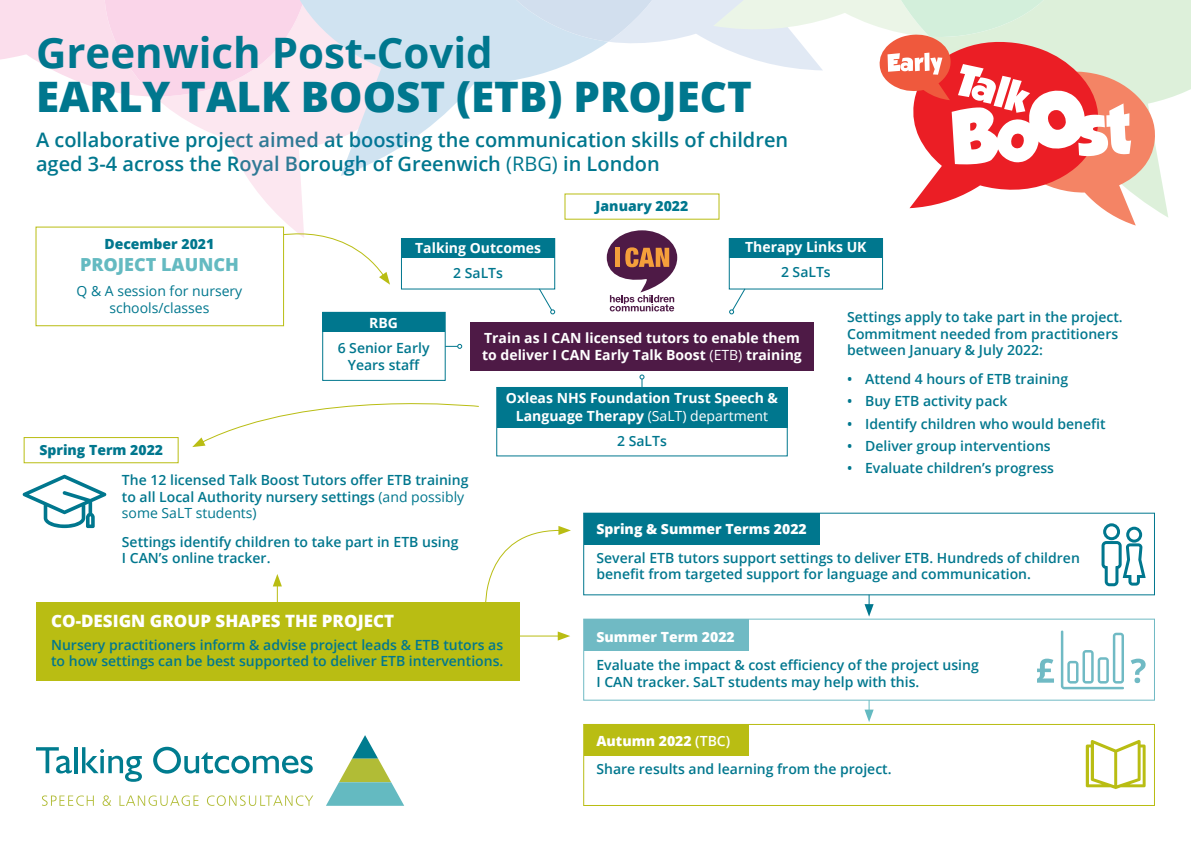
<style>
.page{position:relative;width:1191px;height:842px;background:#fff}
.page>*{position:absolute;margin:0;border:0;box-sizing:border-box;transform-origin:0 0}
.t1{font:800 42px "Open Sans";color:#00778e}
.t2{font:700 42px "Open Sans";color:#00778e}
.t3{font:600 20px/24px "Open Sans";color:#00778e}
.t4{font:800 18px "Open Sans";color:#64bac1}
.t5{font:800 17px "Open Sans";color:#fff}
.t6{font:600 14px/16.8px "Open Sans";color:#00778e}
.t7{font:700 14px/18px "Open Sans";color:#fff;text-align:center}
.t8{font:800 14px "Open Sans";color:#fff}
.t9{font:800 14px "Open Sans";color:#00778e}
.t10{font:14px/16.8px "Open Sans";color:#00778e;text-align:center}
.s1{font-weight:400}
.s2{font-weight:600}
</style>
<div class="page">
<hr style="left:277px;top:585px;width:1px;height:43px;background:#b9bd13">
<svg style="left:273px;top:574px;width:9px;height:12px"></svg>
<div style="left:584px;top:513px;width:235px;height:31px;background:#00778e"></div>
<div style="left:584px;top:619px;width:164px;height:32px;background:#70bac4"></div>
<div style="left:584px;top:724px;width:164px;height:31px;background:#b9bd13"></div>
<div style="left:36px;top:602px;width:483px;height:79px;background:#b9bd13"></div>
<div style="left:24px;top:437px;width:155px;height:26px;background:#fff;border:1px solid #b9bd13"></div>
<svg style="left:42px;top:795px;width:52px;height:11px"></svg>
<svg style="left:103px;top:795px;width:8px;height:11px"></svg>
<svg style="left:119px;top:795px;width:80px;height:11px"></svg>
<svg style="left:207px;top:795px;width:106px;height:11px"></svg>
<svg style="left:36px;top:747px;width:36px;height:26px"></svg>
<hr style="left:74px;top:747px;width:3px;height:26px;background:#007c8f">
<svg style="left:82px;top:747px;width:60px;height:35px"></svg>
<svg style="left:153px;top:747px;width:160px;height:27px"></svg>
<svg style="left:326px;top:735px;width:78px;height:71px"></svg>
<div style="left:497px;top:387px;width:290px;height:41px;background:#00778e"></div>
<div style="left:496px;top:387px;width:291px;height:69px;border:1px solid #00778e"></div>
<div style="left:470px;top:322px;width:344px;height:48px;background:#4e1a46"></div>
<div style="left:401px;top:239px;width:153px;height:19px;background:#00778e"></div>
<div style="left:401px;top:238px;width:154px;height:51px;border:1px solid #00778e"></div>
<svg style="left:154px;top:97px;width:149px;height:130px"></svg>
<svg style="left:0;top:0;width:278px;height:97px;background:#fbddec"></svg>
<svg style="left:278px;top:0;width:199px;height:176px"></svg>
<svg style="left:1155px;top:0;width:36px;height:217px"></svg>
<svg style="left:266px;top:216px;width:124px;height:69px"></svg>
<svg style="left:485px;top:526px;width:86px;height:81px"></svg>
<svg style="left:192px;top:403px;width:287px;height:44px"></svg>
<div style="left:36px;top:227px;width:248px;height:99px;background:#fff;border:1px solid #b9bd13"></div>
<div style="left:323px;top:312px;width:122px;height:20px;background:#00778e"></div>
<div style="left:322px;top:312px;width:124px;height:69px;border:1px solid #00778e"></div>
<svg style="left:477px;top:0;width:678px;height:314px"></svg>
<svg style="left:445px;top:344px;width:17px;height:5px"></svg>
<svg style="left:639px;top:374px;width:5px;height:15px"></svg>
<svg style="left:23px;top:475px;width:83px;height:53px"></svg>
<div style="left:583px;top:724px;width:572px;height:82px;border:1px solid #b9bd13"></div>
<svg style="left:1085px;top:740px;width:60px;height:49px"></svg>
<div style="left:583px;top:619px;width:572px;height:82px;border:1px solid #70bac4"></div>
<svg style="left:1060px;top:630px;width:64px;height:59px"></svg>
<svg style="left:1037px;top:659px;width:17px;height:24px"></svg>
<svg style="left:1130px;top:659px;width:15px;height:24px"></svg>
<div style="left:583px;top:513px;width:572px;height:82px;border:1px solid #00778e"></div>
<svg style="left:1101px;top:523px;width:44px;height:63px"></svg>
<svg style="left:864px;top:595px;width:9px;height:22px"></svg>
<svg style="left:864px;top:700px;width:9px;height:22px"></svg>
<hr style="left:516px;top:635px;width:43px;height:1px;background:#b9bd13">
<svg style="left:558px;top:631px;width:12px;height:10px"></svg>
<p class="t2" style="left:36px;top:23px;width:458px">Greenwich Post-Covid</p>
<p class="t1" style="left:36px;top:64px;width:717px">EARLY TALK BOOST (ETB) PROJECT</p>
<p class="t3" style="left:36px;top:127px;width:753px">A collaborative project aimed at boosting the communication skills of children aged 3-4 across the Royal Borough of Greenwich <span class="s1">(RBG)</span> in London</p>
<p class="t9" style="left:595px;top:195px;width:94px">January 2022</p>
<p class="t9" style="left:104px;top:233px;width:111px">December 2021</p>
<p class="t4" style="left:80px;top:251px;width:160px">PROJECT LAUNCH</p>
<p class="t10" style="left:76px;top:282px;width:167px">Q &amp; A session for nursery schools/classes</p>
<p class="t7" style="left:745px;top:238px;width:123px">Therapy Links UK</p>
<p class="t6" style="left:781px;top:264px;width:51px">2 SaLTs</p>
<p class="t7" style="left:415px;top:238px;width:127px">Talking Outcomes</p>
<p class="t6" style="left:453px;top:264px;width:51px">2 SaLTs</p>
<p class="t6" style="left:847px;top:308px;width:277px">Settings apply to take part in the project.<br>Commitment needed from practitioners between January &amp; July 2022:</p>
<p class="t6" style="left:847px;top:370px;width:222px">• Attend 4 hours of ETB training</p>
<p class="t6" style="left:847px;top:392px;width:162px">• Buy ETB activity pack</p>
<p class="t6" style="left:847px;top:415px;width:260px">• Identify children who would benefit</p>
<p class="t6" style="left:847px;top:437px;width:205px">• Deliver group interventions</p>
<p class="t6" style="left:847px;top:460px;width:208px">• Evaluate children’s progress</p>
<p class="t7" style="left:369px;top:313px;width:30px">RBG</p>
<p class="t6" style="left:338px;top:339px;width:93px;text-align:center">6 Senior Early<br>Years staff</p>
<p class="t7" style="left:482px;top:329px;width:321px;line-height:16.8px;text-align:left">Train as I CAN licensed tutors to enable them to deliver I CAN Early Talk Boost <span class="s1">(ETB)</span> training</p>
<p class="t7" style="left:506px;top:389px;width:274px">Oxleas NHS Foundation Trust Speech &amp;<br>Language Therapy <span class="s1">(SaLT) department</span></p>
<p class="t6" style="left:617px;top:433px;width:51px">2 SaLTs</p>
<p class="t9" style="left:39px;top:439px;width:125px">Spring Term 2022</p>
<p class="t6" style="left:122px;top:471px;width:348px">The 12 licensed Talk Boost Tutors offer ETB training to all Local Authority nursery settings <span class="s1">(and possibly some SaLT students)</span></p>
<p class="t6" style="left:122px;top:533px;width:338px">Settings identify children to take part in ETB using<br>I CAN’s online tracker.</p>
<p class="t8" style="left:596px;top:518px;width:212px">Spring &amp; Summer Terms 2022</p>
<p class="t6" style="left:596px;top:549px;width:485px">Several ETB tutors support settings to deliver ETB. Hundreds of children benefit from targeted support for language and communication.</p>
<p class="t5" style="left:51px;top:608px;width:344px">CO-DESIGN GROUP SHAPES THE PROJECT</p>
<p class="t6" style="left:51px;top:636px;width:454px">Nursery practitioners inform &amp; advise project leads &amp; ETB tutors as to how settings can be best supported to deliver ETB interventions.</p>
<p class="t8" style="left:596px;top:626px;width:140px">Summer Term 2022</p>
<p class="t6" style="left:596px;top:656px;width:384px">Evaluate the impact &amp; cost efficiency of the project using<br>I CAN tracker. SaLT students may help with this.</p>
<p class="t8" style="left:596px;top:730px;width:135px">Autumn 2022 <span class="s2">(TBC)</span></p>
<p class="t6" style="left:596px;top:761px;width:297px">Share results and learning from the project.</p>
</div>
